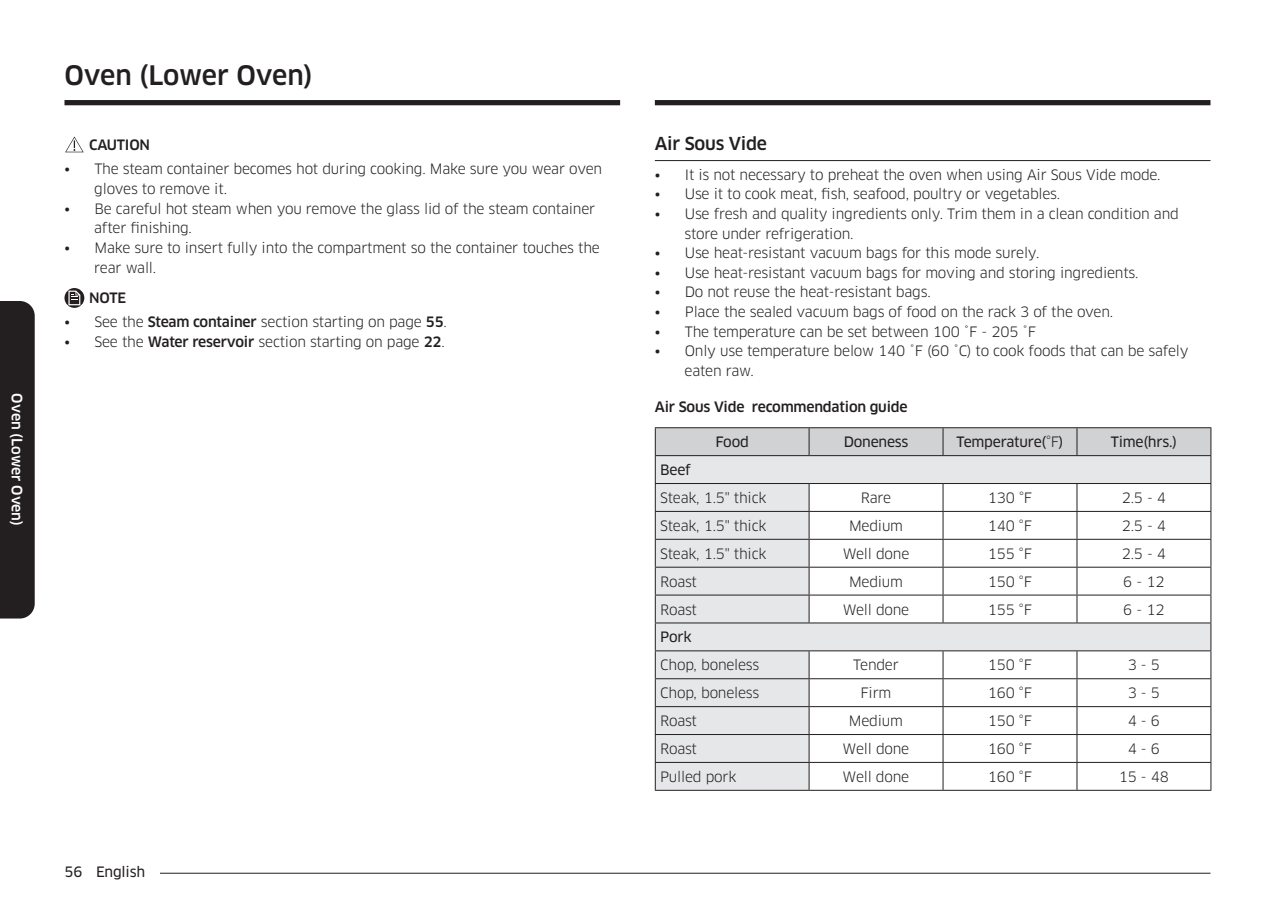
<style>
.page{position:relative;width:1275px;height:903px;background:#fff}
.page>*{position:absolute;margin:0;border:0;box-sizing:border-box;transform-origin:0 0}
.t1{font:500 26.25px "Samsung Clan Pro";letter-spacing:-.01em;color:#231f20}
.t2{font:500 17.5px "Samsung Clan Pro";letter-spacing:-.015em;color:#231f20}
.t3{font:14px/19.6px "Samsung Clan Pro";letter-spacing:-.015em;color:#231f20}
.t4{font:14px "Samsung Clan Pro News";letter-spacing:-.015em;color:#231f20}
.t5{font:500 14px "Samsung Clan Pro";letter-spacing:-.015em;color:#231f20}
.t6{font:500 14px "Samsung Clan Pro";letter-spacing:-.01em;color:#fff}
.s1{font-family:"Samsung Clan Pro News"}
.s2{font-weight:500}
.s3{font-family:"Samsung Clan Pro"}
</style>
<div class="page">
<hr style="left:119px;top:873px;width:1091px;height:1px;background:#231f20">
<div style="left:64px;top:862px;width:96px;height:17px;background:#fff"></div>
<div style="left:0;top:301px;width:35px;height:317px;background:#231f20"></div>
<div style="left:64px;top:100px;width:556px;height:5px;background:#231f20"></div>
<div style="left:655px;top:100px;width:555px;height:5px;background:#231f20"></div>
<hr style="left:655px;top:160px;width:555px;height:1px;background:#231f20">
<hr style="left:655px;top:427px;width:154px;height:1px;background:#231f20">
<hr style="left:809px;top:427px;width:134px;height:1px;background:#231f20">
<hr style="left:943px;top:427px;width:134px;height:1px;background:#231f20">
<hr style="left:1077px;top:427px;width:134px;height:1px;background:#231f20">
<hr style="left:655px;top:790px;width:154px;height:1px;background:#231f20">
<svg style="left:655px;top:428px;width:556px;height:362px"></svg>
<hr style="left:809px;top:762px;width:134px;height:1px;background:#231f20">
<hr style="left:943px;top:762px;width:134px;height:1px;background:#231f20">
<hr style="left:1077px;top:762px;width:134px;height:1px;background:#231f20">
<hr style="left:809px;top:790px;width:134px;height:1px;background:#231f20">
<hr style="left:943px;top:790px;width:134px;height:1px;background:#231f20">
<hr style="left:1077px;top:790px;width:134px;height:1px;background:#231f20">
<svg style="left:65px;top:136px;width:19px;height:16px"></svg>
<svg style="left:64px;top:288px;width:20px;height:20px"></svg>
<svg style="left:68px;top:291px;width:12px;height:14px"></svg>
<p class="t6" style="left:25px;top:393px;width:134px;rotate:90deg">Oven (Lower Oven)</p>
<h1 class="t1" style="left:64px;top:60px;width:250px">Oven (Lower Oven)</h1>
<p class="t5" style="left:89px;top:137px;width:63px">CAUTION</p>
<p class="t3" style="left:94px;top:160px;width:509px;text-indent:-30px"><span class="s1">•</span> The steam container becomes hot during cooking. Make sure you wear oven gloves to remove it.</p>
<p class="t3" style="left:94px;top:199px;width:502px;text-indent:-30px"><span class="s1">•</span> Be careful hot steam when you remove the glass lid of the steam container after finishing.</p>
<p class="t3" style="left:94px;top:238px;width:507px;text-indent:-30px"><span class="s1">•</span> Make sure to insert fully into the compartment so the container touches the rear wall.</p>
<p class="t5" style="left:89px;top:290px;width:39px">NOTE</p>
<p class="t3" style="left:64px;top:312px;width:384px"><span class="s1">•</span> See the <span class="s2">Steam container</span> section starting on page <span class="s2">55</span>.</p>
<p class="t3" style="left:64px;top:332px;width:382px"><span class="s1">•</span> See the <span class="s2">Water reservoir</span> section starting on page <span class="s2">22</span>.</p>
<p class="t4" style="left:64px;top:863px;width:82px">56 English</p>
<p class="t2" style="left:655px;top:134px;width:114px">Air Sous Vide</p>
<p class="t3" style="left:655px;top:165px;width:507px"><span class="s1">•</span> It is not necessary to preheat the oven when using Air Sous Vide mode.</p>
<p class="t3" style="left:655px;top:184px;width:407px"><span class="s1">•</span> Use it to cook meat, fish, seafood, poultry or vegetables.</p>
<p class="t3" style="left:685px;top:204px;width:496px;text-indent:-30px"><span class="s1">•</span> Use fresh and quality ingredients only. Trim them in a clean condition and store under refrigeration.</p>
<p class="t3" style="left:655px;top:243px;width:386px"><span class="s1">•</span> Use heat-resistant vacuum bags for this mode surely.</p>
<p class="t3" style="left:655px;top:263px;width:485px"><span class="s1">•</span> Use heat-resistant vacuum bags for moving and storing ingredients.</p>
<p class="t3" style="left:655px;top:282px;width:277px"><span class="s1">•</span> Do not reuse the heat-resistant bags.</p>
<p class="t3" style="left:655px;top:302px;width:460px"><span class="s1">•</span> Place the sealed vacuum bags of food on the rack 3 of the oven.</p>
<p class="t3" style="left:655px;top:322px;width:383px"><span class="s1">•</span> The temperature can be set between 100 ˚F - 205 ˚F</p>
<p class="t3" style="left:685px;top:341px;width:506px;text-indent:-30px"><span class="s1">•</span> Only use temperature below 140 ˚F (60 ˚C) to cook foods that can be safely eaten raw.</p>
<p class="t5" style="left:655px;top:399px;width:254px">Air Sous Vide recommendation guide</p>
<p class="t4" style="left:715px;top:434px;width:35px">Food</p>
<p class="t4" style="left:844px;top:434px;width:66px">Doneness</p>
<p class="t4" style="left:956px;top:434px;width:109px">Temperature(<span class="s3">°F</span>)</p>
<p class="t4" style="left:1111px;top:434px;width:68px">Time(hrs.)</p>
<p class="t4" style="left:660px;top:462px;width:32px">Beef</p>
<p class="t3" style="left:660px;top:488px;width:108px">Steak, 1.5" thick</p>
<p class="t3" style="left:861px;top:488px;width:32px">Rare</p>
<p class="t3" style="left:988px;top:488px;width:46px">130 °F</p>
<p class="t3" style="left:1122px;top:488px;width:46px">2.5 - 4</p>
<p class="t3" style="left:660px;top:516px;width:108px">Steak, 1.5" thick</p>
<p class="t3" style="left:849px;top:516px;width:56px">Medium</p>
<p class="t3" style="left:988px;top:516px;width:46px">140 °F</p>
<p class="t3" style="left:1122px;top:516px;width:46px">2.5 - 4</p>
<p class="t3" style="left:660px;top:544px;width:108px">Steak, 1.5" thick</p>
<p class="t3" style="left:843px;top:544px;width:68px">Well done</p>
<p class="t3" style="left:988px;top:544px;width:46px">155 °F</p>
<p class="t3" style="left:1122px;top:544px;width:46px">2.5 - 4</p>
<p class="t3" style="left:660px;top:572px;width:38px">Roast</p>
<p class="t3" style="left:849px;top:572px;width:56px">Medium</p>
<p class="t3" style="left:988px;top:572px;width:46px">150 °F</p>
<p class="t3" style="left:1123px;top:572px;width:43px">6 - 12</p>
<p class="t3" style="left:660px;top:600px;width:38px">Roast</p>
<p class="t3" style="left:843px;top:600px;width:68px">Well done</p>
<p class="t3" style="left:988px;top:600px;width:46px">155 °F</p>
<p class="t3" style="left:1123px;top:600px;width:43px">6 - 12</p>
<p class="t4" style="left:660px;top:629px;width:33px">Pork</p>
<p class="t3" style="left:660px;top:655px;width:101px">Chop, boneless</p>
<p class="t3" style="left:853px;top:655px;width:47px">Tender</p>
<p class="t3" style="left:988px;top:655px;width:46px">150 °F</p>
<p class="t3" style="left:1128px;top:655px;width:34px">3 - 5</p>
<p class="t3" style="left:660px;top:683px;width:101px">Chop, boneless</p>
<p class="t3" style="left:860px;top:683px;width:32px">Firm</p>
<p class="t3" style="left:988px;top:683px;width:46px">160 °F</p>
<p class="t3" style="left:1128px;top:683px;width:34px">3 - 5</p>
<p class="t3" style="left:660px;top:711px;width:38px">Roast</p>
<p class="t3" style="left:849px;top:711px;width:56px">Medium</p>
<p class="t3" style="left:988px;top:711px;width:46px">150 °F</p>
<p class="t3" style="left:1128px;top:711px;width:34px">4 - 6</p>
<p class="t3" style="left:660px;top:739px;width:38px">Roast</p>
<p class="t3" style="left:843px;top:739px;width:68px">Well done</p>
<p class="t3" style="left:988px;top:739px;width:46px">160 °F</p>
<p class="t3" style="left:1128px;top:739px;width:34px">4 - 6</p>
<p class="t3" style="left:660px;top:767px;width:78px">Pulled pork</p>
<p class="t3" style="left:843px;top:767px;width:68px">Well done</p>
<p class="t3" style="left:988px;top:767px;width:46px">160 °F</p>
<p class="t3" style="left:1119px;top:767px;width:52px">15 - 48</p>
</div>
